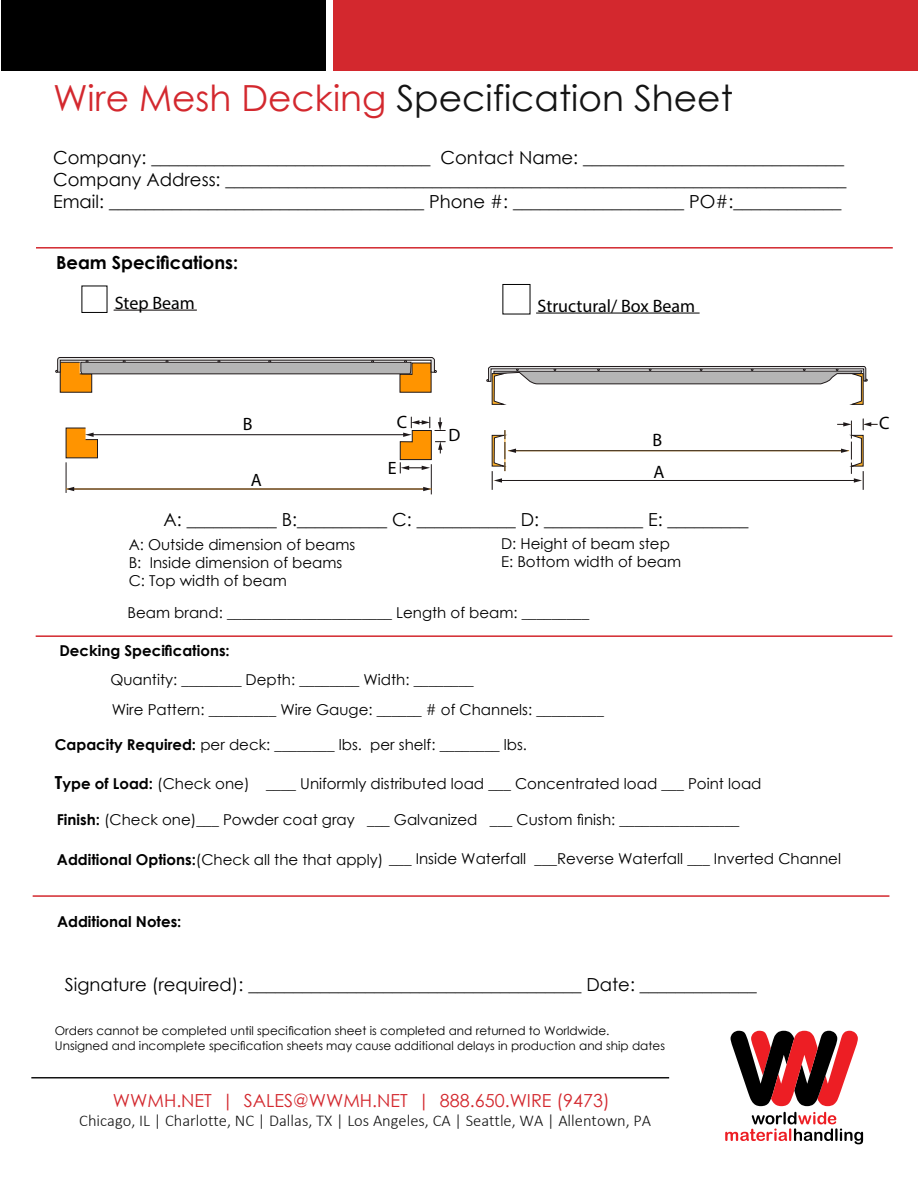
<style>
.page{position:relative;width:918px;height:1188px;background:#fff}
.page>*{position:absolute;margin:0;border:0;box-sizing:border-box;transform-origin:0 0}
.t1{font:36px "Century Gothic";color:#141414}
.t2{font:18px/21.6px "Century Gothic";color:#000}
.t3{font:18px "Century Gothic";color:#d3282e}
.t4{font:18px/32.2px "Myriad Pro";color:#000}
.t5{font:700 18px "Century Gothic";color:#000}
.t6{font:17.85px "Myriad Pro";color:#000}
.t7{font:300 16.5px "Calibri";color:#141414}
.t8{font:15px/18px "Century Gothic";color:#000}
.t9{font:700 15px "Century Gothic";color:#000}
.t10{font:12px/14.4px "Century Gothic";color:#000}
.s1{color:#d3282e}
.s2{font-weight:700}
.s3{font-weight:700;font-size:18px}
</style>
<div class="page">
<svg style="left:725px;top:1112px;width:138px;height:32px"></svg>
<svg style="left:731px;top:1031px;width:127px;height:75px"></svg>
<div style="left:2px;top:0;width:324px;height:70px;background:#000"></div>
<div style="left:1px;top:0;width:325px;height:71px;border:1px solid #000"></div>
<div style="left:333px;top:0;width:585px;height:71px;background:#d3282e"></div>
<hr style="left:36px;top:247px;width:857px;height:2px;background:#d3282e">
<svg style="left:487px;top:366px;width:380px;height:39px"></svg>
<hr style="left:515px;top:450px;width:328px;height:1px;background:#1f191a">
<hr style="left:501px;top:480px;width:354px;height:1px;background:#1f191a">
<svg style="left:491px;top:430px;width:25px;height:60px"></svg>
<svg style="left:837px;top:419px;width:41px;height:71px"></svg>
<hr style="left:536px;top:313px;width:164px;height:1px;background:#000">
<svg style="left:55px;top:357px;width:382px;height:36px"></svg>
<hr style="left:66px;top:462px;width:1px;height:31px;background:#1f191a">
<hr style="left:431px;top:464px;width:1px;height:30px;background:#1f191a">
<hr style="left:73px;top:489px;width:352px;height:1px;background:#1f191a">
<svg style="left:66px;top:487px;width:8px;height:4px"></svg>
<svg style="left:423px;top:487px;width:8px;height:4px"></svg>
<hr style="left:92px;top:434px;width:313px;height:1px;background:#1f191a">
<svg style="left:65px;top:427px;width:33px;height:32px"></svg>
<hr style="left:114px;top:310px;width:83px;height:1px;background:#1f191a">
<svg style="left:400px;top:417px;width:46px;height:56px"></svg>
<hr style="left:36px;top:635px;width:856px;height:2px;background:#d3282e">
<hr style="left:33px;top:895px;width:856px;height:2px;background:#d3282e">
<hr style="left:31px;top:1077px;width:638px;height:1px;background:#141414">
<h1 class="t1" style="left:53px;top:73px;width:681px"><span class="s1">Wire Mesh Decking</span> Specification Sheet</h1>
<p class="t2" style="left:53px;top:147px;width:795px">Company: _______________________________ Contact Name: _____________________________<br>Company Address: _____________________________________________________________________<br>Email: ___________________________________ Phone #: ___________________ PO#:____________</p>
<p class="t5" style="left:56px;top:249px;width:184px">Beam Specifications:</p>
<p class="t4" style="left:115px;top:287px;width:82px">Step Beam</p>
<p class="t4" style="left:538px;top:289px;width:159px">Structural/ Box Beam</p>
<p class="t6" style="left:243px;top:413px;width:11px">B</p>
<p class="t6" style="left:397px;top:411px;width:12px">C</p>
<p class="t6" style="left:251px;top:469px;width:12px">A</p>
<p class="t6" style="left:388px;top:457px;width:10px">E</p>
<p class="t6" style="left:449px;top:424px;width:13px">D</p>
<p class="t4" style="left:653px;top:423px;width:13px">B<br>A</p>
<p class="t2" style="left:164px;top:508px;width:587px">A: __________ B:__________ C: ___________ D: ___________ E: _________</p>
<p class="t8" style="left:501px;top:534px;width:182px">D: Height of beam step<br>E: Bottom width of beam</p>
<p class="t8" style="left:128px;top:603px;width:463px">Beam brand: ______________________ Length of beam: _________</p>
<p class="t9" style="left:59px;top:639px;width:172px">Decking Specifications:</p>
<p class="t8" style="left:110px;top:664px;width:495px;line-height:30.3px">Quantity: ________ Depth: ________ Width: ________<br>Wire Pattern: _________ Wire Gauge: ______ # of Channels: _________</p>
<p class="t8" style="left:55px;top:735px;width:474px"><span class="s2">Capacity Required:</span> per deck: ________ lbs. per shelf: ________ lbs.</p>
<p class="t8" style="left:55px;top:774px;width:708px"><span class="s3">T</span><span class="s2">ype of Load:</span> (Check one) ____ Uniformly distributed load ___ Concentrated load ___ Point load</p>
<p class="t8" style="left:57px;top:810px;width:684px"><span class="s2">Finish:</span> (Check one)___ Powder coat gray ___ Galvanized ___ Custom finish: ________________</p>
<p class="t8" style="left:57px;top:849px;width:786px"><span class="s2">Additional Options:</span>(Check all the that apply) <span class="s2">___</span> Inside Waterfall ___Reverse Waterfall ___ Inverted Channel</p>
<p class="t8" style="left:129px;top:535px;width:228px">A: Outside dimension of beams<br>B: Inside dimension of beams<br>C: Top width of beam</p>
<p class="t9" style="left:57px;top:910px;width:126px">Additional Notes:</p>
<p class="t2" style="left:65px;top:973px;width:694px">Signature (required): _____________________________________ Date: _____________</p>
<p class="t10" style="left:55px;top:1024px;width:612px">Orders cannot be completed until specification sheet is completed and returned to Worldwide.<br>Unsigned and incomplete specification sheets may cause additional delays in production and ship dates</p>
<p class="t3" style="left:113px;top:1088px;width:498px">WWMH.NET | SALES@WWMH.NET | 888.650.WIRE (9473)</p>
<p class="t7" style="left:79px;top:1110px;width:574px">Chicago, IL | Charlotte, NC | Dallas, TX | Los Angeles, CA | Seattle, WA | Allentown, PA</p>
<p class="t4" style="left:879px;top:407px;width:12px">C</p>
</div>
